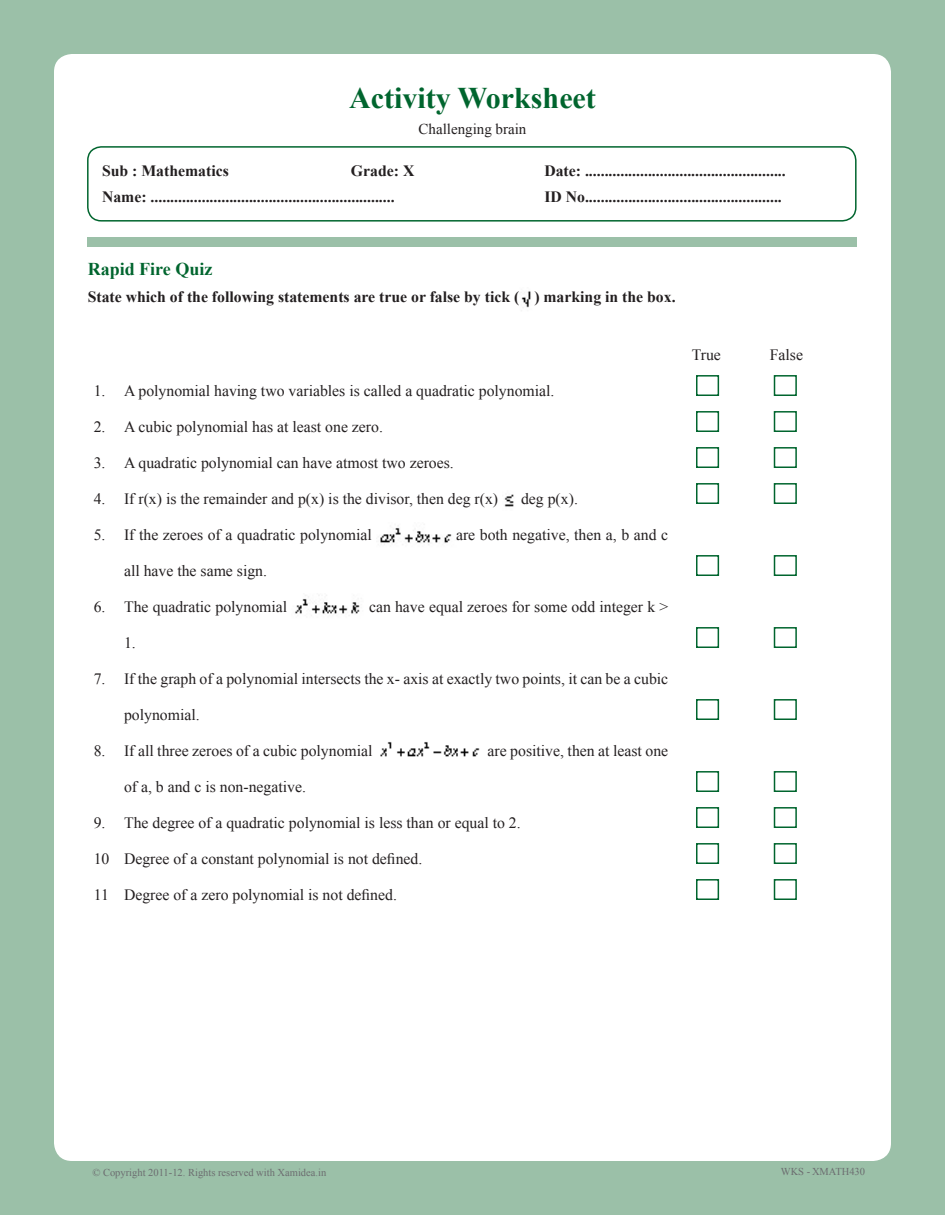
<style>
.page{position:relative;width:945px;height:1215px;background:#9bc0a8}
.page>*{position:absolute;margin:0;border:0;box-sizing:border-box;transform-origin:0 0}
.t1{font:700 30px "Times New Roman";color:#00652e}
.Choice{font:700 18px "Times New Roman";color:#00652e}
.t2{font:15.75px "Times New Roman";color:#231f20}
.t3{font:700 15.75px "Times New Roman";color:#231f20}
.t4{font:15px "Times New Roman";color:#231f20}
.t5{font:10.5px "Times New Roman";color:#6c6d70}
</style>
<div class="page">
<div style="left:54px;top:54px;width:837px;height:1107px;background:#fff;border-radius:18px"></div>
<div style="left:88px;top:237px;width:769px;height:10px;background:#9bc0a8"></div>
<div style="left:87px;top:146px;width:770px;height:76px;border:2px solid #00652e;border-radius:14px"></div>
<img style="left:521px;top:291px;width:10px;height:17px">
<div style="left:696px;top:375px;width:23px;height:21px;border:2px solid #00652e"></div>
<div style="left:774px;top:375px;width:23px;height:21px;border:2px solid #00652e"></div>
<div style="left:696px;top:411px;width:23px;height:21px;border:2px solid #00652e"></div>
<div style="left:774px;top:411px;width:23px;height:21px;border:2px solid #00652e"></div>
<div style="left:696px;top:447px;width:23px;height:21px;border:2px solid #00652e"></div>
<div style="left:774px;top:447px;width:23px;height:21px;border:2px solid #00652e"></div>
<img style="left:504px;top:494px;width:10px;height:13px">
<div style="left:696px;top:483px;width:23px;height:21px;border:2px solid #00652e"></div>
<div style="left:774px;top:483px;width:23px;height:21px;border:2px solid #00652e"></div>
<img style="left:380px;top:525px;width:72px;height:20px">
<div style="left:696px;top:555px;width:23px;height:21px;border:2px solid #00652e"></div>
<div style="left:774px;top:555px;width:23px;height:21px;border:2px solid #00652e"></div>
<img style="left:295px;top:595px;width:65px;height:21px">
<div style="left:696px;top:627px;width:23px;height:21px;border:2px solid #00652e"></div>
<div style="left:774px;top:627px;width:23px;height:21px;border:2px solid #00652e"></div>
<div style="left:696px;top:699px;width:23px;height:21px;border:2px solid #00652e"></div>
<div style="left:774px;top:699px;width:23px;height:21px;border:2px solid #00652e"></div>
<img style="left:380px;top:742px;width:100px;height:15px">
<div style="left:696px;top:771px;width:23px;height:21px;border:2px solid #00652e"></div>
<div style="left:774px;top:771px;width:23px;height:21px;border:2px solid #00652e"></div>
<div style="left:696px;top:807px;width:23px;height:21px;border:2px solid #00652e"></div>
<div style="left:774px;top:807px;width:23px;height:21px;border:2px solid #00652e"></div>
<div style="left:696px;top:843px;width:23px;height:21px;border:2px solid #00652e"></div>
<div style="left:774px;top:843px;width:23px;height:21px;border:2px solid #00652e"></div>
<div style="left:696px;top:879px;width:23px;height:21px;border:2px solid #00652e"></div>
<div style="left:774px;top:879px;width:23px;height:21px;border:2px solid #00652e"></div>
<h1 class="t1" style="left:349px;top:77px;width:248px">Activity Worksheet</h1>
<p class="t4" style="left:419px;top:119px;width:109px">Challenging brain</p>
<p class="t3" style="left:102px;top:160px;width:128px">Sub : Mathematics</p>
<p class="t3" style="left:351px;top:160px;width:65px">Grade: X</p>
<p class="t3" style="left:544px;top:160px;width:243px">Date: ...................................................</p>
<p class="t3" style="left:102px;top:186px;width:294px">Name: ..............................................................</p>
<p class="t3" style="left:544px;top:186px;width:239px">ID No..................................................</p>
<p class="Choice" style="left:88px;top:257px;width:126px">Rapid Fire Quiz</p>
<p class="t3" style="left:88px;top:286px;width:589px">State which of the following statements are true or false by tick ( ) marking in the box.</p>
<p class="t2" style="left:94px;top:380px;width:13px">1.</p>
<p class="t2" style="left:124px;top:380px;width:432px">A polynomial having two variables is called a quadratic polynomial.</p>
<p class="t2" style="left:94px;top:416px;width:13px">2.</p>
<p class="t2" style="left:124px;top:416px;width:260px">A cubic polynomial has at least one zero.</p>
<p class="t2" style="left:94px;top:452px;width:13px">3.</p>
<p class="t2" style="left:124px;top:452px;width:331px">A quadratic polynomial can have atmost two zeroes.</p>
<p class="t2" style="left:94px;top:488px;width:13px">4.</p>
<p class="t2" style="left:124px;top:488px;width:376px">If r(x) is the remainder and p(x) is the divisor, then deg r(x)</p>
<p class="t2" style="left:521px;top:488px;width:58px">deg p(x).</p>
<p class="t2" style="left:94px;top:524px;width:13px">5.</p>
<p class="t2" style="left:124px;top:524px;width:249px">If the zeroes of a quadratic polynomial</p>
<p class="t2" style="left:456px;top:524px;width:214px">are both negative, then a, b and c</p>
<p class="t2" style="left:124px;top:560px;width:145px">all have the same sign.</p>
<p class="t2" style="left:94px;top:596px;width:13px">6.</p>
<p class="t2" style="left:124px;top:596px;width:165px">The quadratic polynomial</p>
<p class="t2" style="left:369px;top:596px;width:301px">can have equal zeroes for some odd integer k &gt;</p>
<p class="t2" style="left:124px;top:632px;width:13px">1.</p>
<p class="t2" style="left:94px;top:668px;width:13px">7.</p>
<p class="t2" style="left:124px;top:668px;width:546px">If the graph of a polynomial intersects the x- axis at exactly two points, it can be a cubic</p>
<p class="t2" style="left:124px;top:704px;width:77px">polynomial.</p>
<p class="t2" style="left:94px;top:740px;width:13px">8.</p>
<p class="t2" style="left:124px;top:740px;width:250px">If all three zeroes of a cubic polynomial</p>
<p class="t2" style="left:488px;top:740px;width:182px">are positive, then at least one</p>
<p class="t2" style="left:124px;top:776px;width:183px">of a, b and c is non-negative.</p>
<p class="t2" style="left:94px;top:812px;width:13px">9.</p>
<p class="t2" style="left:124px;top:812px;width:398px">The degree of a quadratic polynomial is less than or equal to 2.</p>
<p class="t2" style="left:94px;top:848px;width:17px">10</p>
<p class="t2" style="left:124px;top:848px;width:300px">Degree of a constant polynomial is not defined.</p>
<p class="t2" style="left:94px;top:884px;width:17px">11</p>
<p class="t2" style="left:124px;top:884px;width:274px">Degree of a zero polynomial is not defined.</p>
<p class="t2" style="left:692px;top:344px;width:31px">True</p>
<p class="t2" style="left:770px;top:344px;width:35px">False</p>
<p class="t5" style="left:92px;top:1165px;width:235px">© Copyright 2011-12. Rights reserved with Xamidea.in</p>
<p class="t5" style="left:781px;top:1164px;width:86px">WKS - XMATH430</p>
</div>
